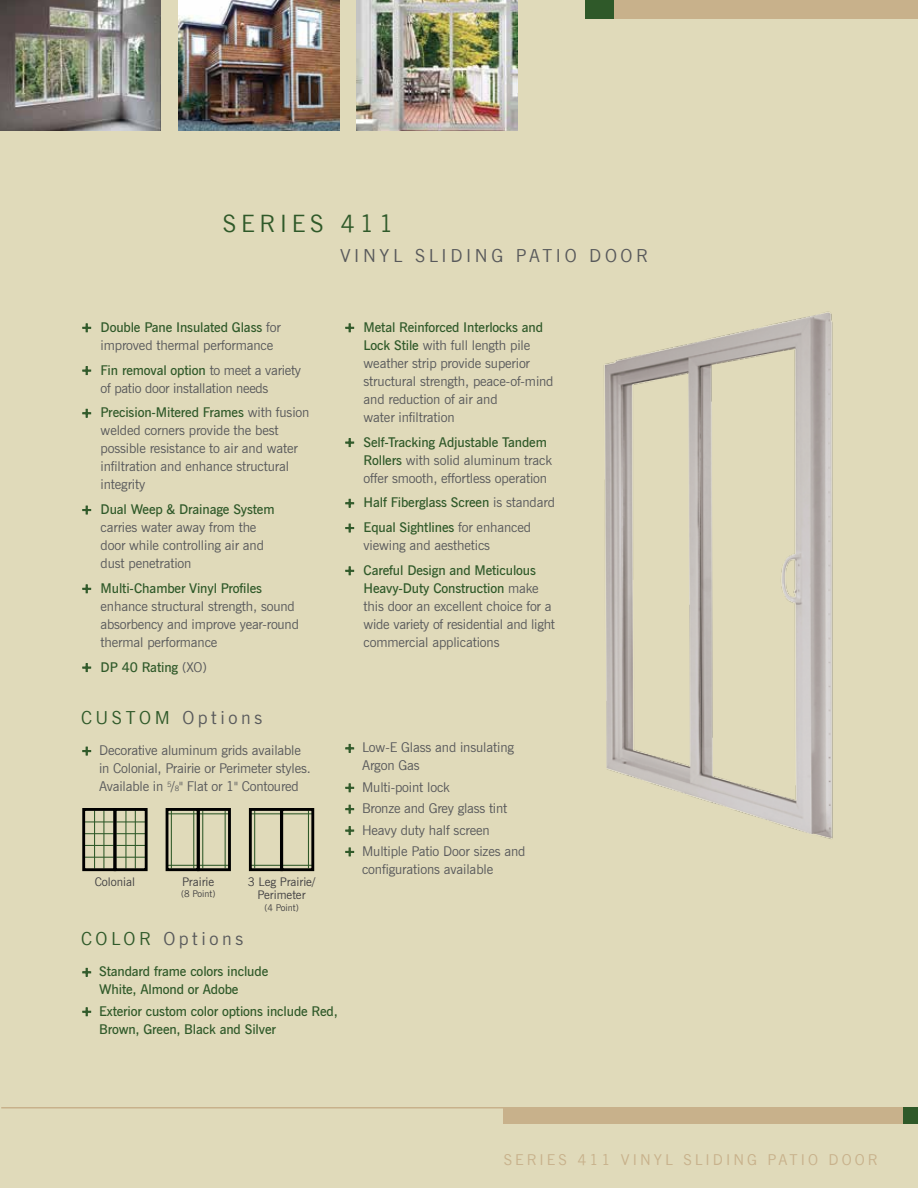
<style>
.page{position:relative;width:918px;height:1188px;background:#e0daba}
.page>*{position:absolute;margin:0;border:0;box-sizing:border-box;transform-origin:0 0}
.t1{font:24px "News Gothic BT";letter-spacing:.2em;color:#2f5929}
.t2{font:18px "News Gothic BT";letter-spacing:.2em;color:#58595b}
.t3{font:15px "News Gothic BT";letter-spacing:.2em;color:#c8b18b}
.t4{font:13.5px/18px "News Gothic BT";letter-spacing:-.01em;color:#58595b}
.t5{font:600 13.5px/24.8px "News Gothic BT";letter-spacing:-.01em;color:#2f5929}
.t6{font:11.85px/13.2px "News Gothic BT";color:#414042;text-align:center}
.t7{font:9.3px "News Gothic BT";color:#414042}
.s1{font-weight:700;color:#2f5929}
.s2{font-weight:600;color:#2f5929}
.s3{font-weight:700}
.s4{font-weight:400;color:#58595b}
.s5{color:#2f5929}
.s6{font-size:7.35px}
</style>
<div class="page">
<svg style="left:82px;top:323px;width:9px;height:10px"></svg>
<svg style="left:82px;top:366px;width:9px;height:9px"></svg>
<svg style="left:82px;top:409px;width:9px;height:9px"></svg>
<svg style="left:82px;top:505px;width:9px;height:10px"></svg>
<svg style="left:82px;top:584px;width:9px;height:10px"></svg>
<svg style="left:82px;top:663px;width:9px;height:9px"></svg>
<svg style="left:345px;top:323px;width:9px;height:10px"></svg>
<svg style="left:345px;top:438px;width:9px;height:9px"></svg>
<svg style="left:345px;top:499px;width:9px;height:9px"></svg>
<svg style="left:345px;top:523px;width:9px;height:10px"></svg>
<svg style="left:345px;top:566px;width:9px;height:10px"></svg>
<svg style="left:82px;top:746px;width:9px;height:10px"></svg>
<svg style="left:345px;top:744px;width:9px;height:9px"></svg>
<svg style="left:345px;top:783px;width:9px;height:10px"></svg>
<svg style="left:345px;top:804px;width:9px;height:10px"></svg>
<svg style="left:345px;top:826px;width:9px;height:9px"></svg>
<svg style="left:345px;top:847px;width:9px;height:10px"></svg>
<svg style="left:82px;top:968px;width:9px;height:9px"></svg>
<svg style="left:82px;top:1007px;width:9px;height:10px"></svg>
<img style="left:605px;top:311px;width:228px;height:528px">
<img style="left:357px;top:0;width:160px;height:131px">
<hr style="left:103px;top:811px;width:1px;height:58px;background:#2f5929">
<hr style="left:94px;top:811px;width:1px;height:58px;background:#2f5929">
<hr style="left:135px;top:811px;width:1px;height:58px;background:#2f5929">
<hr style="left:125px;top:811px;width:1px;height:58px;background:#2f5929">
<svg style="left:86px;top:821px;width:58px;height:1px"></svg>
<svg style="left:86px;top:833px;width:58px;height:1px"></svg>
<svg style="left:86px;top:845px;width:58px;height:1px"></svg>
<svg style="left:86px;top:857px;width:58px;height:1px"></svg>
<div style="left:82px;top:808px;width:34px;height:63px;border:3px solid #000"></div>
<div style="left:114px;top:808px;width:34px;height:63px;border:3px solid #000"></div>
<hr style="left:193px;top:811px;width:1px;height:57px;background:#2f5929">
<hr style="left:171px;top:811px;width:1px;height:57px;background:#2f5929">
<svg style="left:170px;top:813px;width:26px;height:1px"></svg>
<svg style="left:170px;top:865px;width:26px;height:1px"></svg>
<hr style="left:225px;top:811px;width:1px;height:57px;background:#2f5929">
<hr style="left:202px;top:811px;width:1px;height:57px;background:#2f5929">
<hr style="left:199px;top:813px;width:30px;height:1px;background:#2f5929">
<hr style="left:199px;top:865px;width:30px;height:1px;background:#2f5929">
<div style="left:197px;top:808px;width:34px;height:63px;border:3px solid #000"></div>
<div style="left:166px;top:808px;width:34px;height:63px;border:3px solid #000"></div>
<hr style="left:254px;top:811px;width:1px;height:57px;background:#2f5929">
<hr style="left:251px;top:813px;width:30px;height:1px;background:#2f5929">
<hr style="left:251px;top:865px;width:30px;height:1px;background:#2f5929">
<hr style="left:308px;top:811px;width:1px;height:57px;background:#2f5929">
<svg style="left:284px;top:813px;width:26px;height:1px"></svg>
<svg style="left:284px;top:865px;width:26px;height:1px"></svg>
<div style="left:280px;top:808px;width:34px;height:63px;border:3px solid #000"></div>
<div style="left:249px;top:808px;width:34px;height:63px;border:3px solid #000"></div>
<div style="left:503px;top:1107px;width:415px;height:16px;background:#c8b18b"></div>
<hr style="left:1px;top:1107px;width:607px;height:1px;background:#c8b18b">
<div style="left:903px;top:1107px;width:15px;height:16px;background:#2f5929"></div>
<div style="left:613px;top:0;width:305px;height:19px;background:#c8b18b"></div>
<div style="left:585px;top:0;width:28px;height:19px;background:#2f5929"></div>
<img style="left:0;top:0;width:161px;height:131px">
<img style="left:178px;top:0;width:161px;height:131px">
<h1 class="t1" style="left:223px;top:209px;width:172px">SERIES 411</h1>
<h2 class="t2" style="left:340px;top:245px;width:309px">VINYL SLIDING PATIO DOOR</h2>
<p class="t4" style="left:101px;top:318px;width:182px;text-indent:-19px"><span class="s1">+</span> <span class="s2">Double Pane Insulated Glass</span> for improved thermal performance</p>
<p class="t4" style="left:101px;top:361px;width:202px;text-indent:-19px"><span class="s1">+</span> <span class="s2">Fin removal option</span> to meet a variety of patio door installation needs</p>
<p class="t4" style="left:101px;top:403px;width:210px;text-indent:-19px"><span class="s1">+</span> <span class="s2">Precision-Mitered Frames</span> with fusion welded corners provide the best possible resistance to air and water infiltration and enhance structural integrity</p>
<p class="t4" style="left:101px;top:500px;width:175px;text-indent:-19px"><span class="s1">+</span> <span class="s2">Dual Weep &amp; Drainage System </span>carries water away from the door while controlling air and dust penetration</p>
<p class="t4" style="left:101px;top:579px;width:200px;text-indent:-19px"><span class="s1">+</span> <span class="s2">Multi-Chamber Vinyl Profiles </span>enhance structural strength, sound absorbency and improve year-round thermal performance</p>
<p class="t5" style="left:81px;top:654px;width:127px"><span class="s3">+</span> DP 40 Rating <span class="s4">(XO)</span></p>
<p class="t4" style="left:364px;top:318px;width:191px;text-indent:-19px"><span class="s1">+</span> <span class="s2">Metal Reinforced Interlocks and<br>Lock Stile</span> with full length pile weather strip provide superior structural strength, peace-of-mind and reduction of air and<br>water infiltration</p>
<p class="t4" style="left:364px;top:433px;width:190px;text-indent:-19px"><span class="s1">+</span> <span class="s2">Self-Tracking Adjustable Tandem<br>Rollers</span> with solid aluminum track offer smooth, effortless operation</p>
<p class="t5" style="left:344px;top:490px;width:212px"><span class="s3">+</span> Half Fiberglass Screen <span class="s4">is standard </span><span class="s3">+</span> Equal Sightlines <span class="s4">for enhanced</span></p>
<p class="t5" style="left:344px;top:533px;width:193px;text-indent:19px"><span class="s4">viewing and aesthetics<br></span><span class="s3">+</span> Careful Design and Meticulous</p>
<p class="t4" style="left:364px;top:579px;width:193px"><span class="s2">Heavy-Duty Construction</span> make this door an excellent choice for a wide variety of residential and light commercial applications</p>
<h2 class="t2" style="left:81px;top:706px;width:183px"><span class="s5">CUSTOM</span> Options</h2>
<p class="t4" style="left:99px;top:741px;width:213px;text-indent:-18px"><span class="s1">+</span> Decorative aluminum grids available in Colonial, Prairie or Perimeter styles.<br>Available in <sup>5</sup>/<span class="s6">8</span>" Flat or 1" Contoured</p>
<p class="t4" style="left:362px;top:739px;width:153px;text-indent:-18px"><span class="s1">+</span> Low-E Glass and insulating<br>Argon Gas</p>
<p class="t4" style="left:344px;top:776px;width:183px;line-height:21.3px"><span class="s1">+</span> Multi-point lock<br><span class="s1">+</span> Bronze and Grey glass tint<br><span class="s1">+</span> Heavy duty half screen<br><span class="s1">+</span> Multiple Patio Door sizes and</p>
<p class="t4" style="left:362px;top:860px;width:133px">configurations available</p>
<p class="t6" style="left:95px;top:875px;width:42px">Colonial</p>
<p class="t6" style="left:182px;top:875px;width:34px">Prairie</p>
<p class="t7" style="left:181px;top:889px;width:36px">(8 Point)</p>
<p class="t6" style="left:248px;top:875px;width:69px">3 Leg Prairie/<br>Perimeter</p>
<p class="t7" style="left:264px;top:902px;width:36px">(4 Point)</p>
<h2 class="t2" style="left:81px;top:928px;width:164px"><span class="s5">COLOR</span> Options</h2>
<p class="t5" style="left:99px;top:962px;width:171px;line-height:18px;text-indent:-18px"><span class="s3">+</span> Standard frame colors include<br>White, Almond or Adobe</p>
<p class="t5" style="left:99px;top:1002px;width:240px;line-height:18px;text-indent:-18px"><span class="s3">+</span> Exterior custom color options include Red,<br>Brown, Green, Black and Silver</p>
<p class="t3" style="left:504px;top:1150px;width:375px">SERIES 411 VINYL SLIDING PATIO DOOR</p>
</div>
